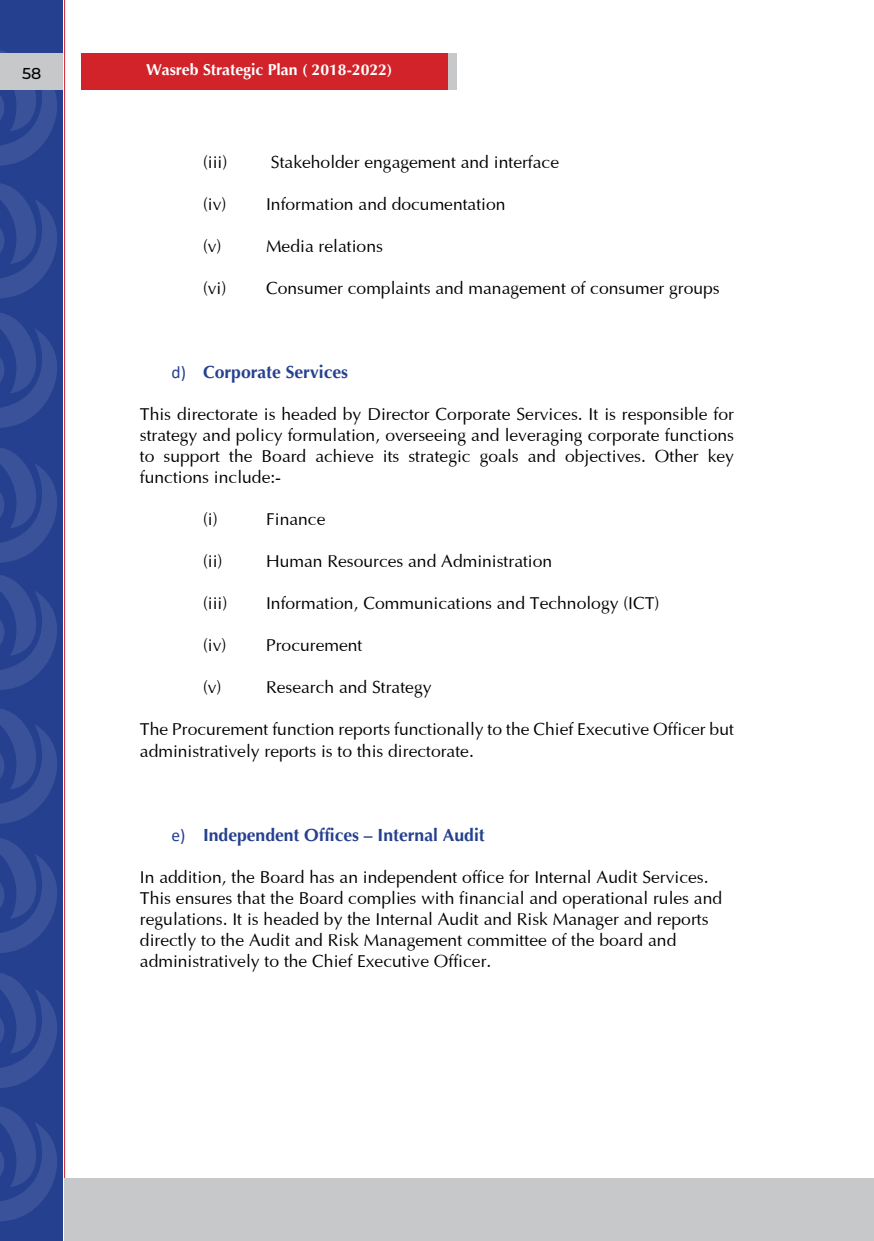
<style>
.page{position:relative;width:874px;height:1241px;background:#fff}
.page>*{position:absolute;margin:0;border:0;box-sizing:border-box;transform-origin:0 0}
.t1{font:17.5px/21px "Optima";color:#000}
.t2{font:700 17.5px "Optima";color:#25408f}
.t3{font:700 15.75px "Optima";color:#fff}
.t4{font:500 15.75px "Montserrat";color:#000}
.s1{font-family:"Calibri";font-weight:400}
</style>
<div class="page">
<div style="left:0;top:0;width:63px;height:1240px;background:#25408f"></div>
<svg style="left:0;top:51px;width:59px;height:1171px"></svg>
<hr style="left:64px;top:0;width:1px;height:1240px;background:#d2232a">
<div style="left:0;top:53px;width:63px;height:36px;background:#c7c8ca"></div>
<div style="left:65px;top:1177px;width:808px;height:63px;background:#c7c8ca"></div>
<div style="left:91px;top:53px;width:366px;height:36px;background:#c7c8ca"></div>
<div style="left:81px;top:53px;width:366px;height:36px;background:#d2232a"></div>
<p class="t4" style="left:22px;top:62px;width:21px">58</p>
<p class="t3" style="left:146px;top:59px;width:247px">Wasreb Strategic Plan ( 2018-2022)</p>
<p class="t1" style="left:203px;top:150px;width:26px">(iii)</p>
<p class="t1" style="left:271px;top:150px;width:289px">Stakeholder engagement and interface</p>
<p class="t1" style="left:203px;top:192px;width:304px">(iv) Information and documentation</p>
<p class="t1" style="left:203px;top:234px;width:20px">(v)</p>
<p class="t1" style="left:266px;top:234px;width:118px">Media relations</p>
<p class="t1" style="left:203px;top:276px;width:518px">(vi) Consumer complaints and management of consumer groups</p>
<p class="t2" style="left:171px;top:361px;width:178px"><span class="s1">d)</span> Corporate Services</p>
<p class="t1" style="left:140px;top:402px;width:595px;text-align:justify">This directorate is headed by Director Corporate Services. It is responsible for strategy and policy formulation, overseeing and leveraging corporate functions to support the Board achieve its strategic goals and objectives. Other key functions include:-</p>
<p class="t1" style="left:203px;top:507px;width:16px">(i)</p>
<p class="t1" style="left:266px;top:507px;width:61px">Finance</p>
<p class="t1" style="left:203px;top:549px;width:21px">(ii)</p>
<p class="t1" style="left:266px;top:549px;width:287px">Human Resources and Administration</p>
<p class="t1" style="left:203px;top:591px;width:26px">(iii)</p>
<p class="t1" style="left:266px;top:591px;width:394px">Information, Communications and Technology (ICT)</p>
<p class="t1" style="left:203px;top:633px;width:161px">(iv) Procurement</p>
<p class="t1" style="left:203px;top:675px;width:20px">(v)</p>
<p class="t1" style="left:266px;top:675px;width:167px">Research and Strategy</p>
<p class="t1" style="left:140px;top:717px;width:595px">The Procurement function reports functionally to the Chief Executive Officer but administratively reports is to this directorate.</p>
<p class="t2" style="left:171px;top:823px;width:314px"><span class="s1">e)</span> Independent Offices – Internal Audit</p>
<p class="t1" style="left:140px;top:864px;width:583px">In addition, the Board has an independent office for Internal Audit Services.<br>This ensures that the Board complies with financial and operational rules and regulations. It is headed by the Internal Audit and Risk Manager and reports directly to the Audit and Risk Management committee of the board and administratively to the Chief Executive Officer.</p>
</div>
